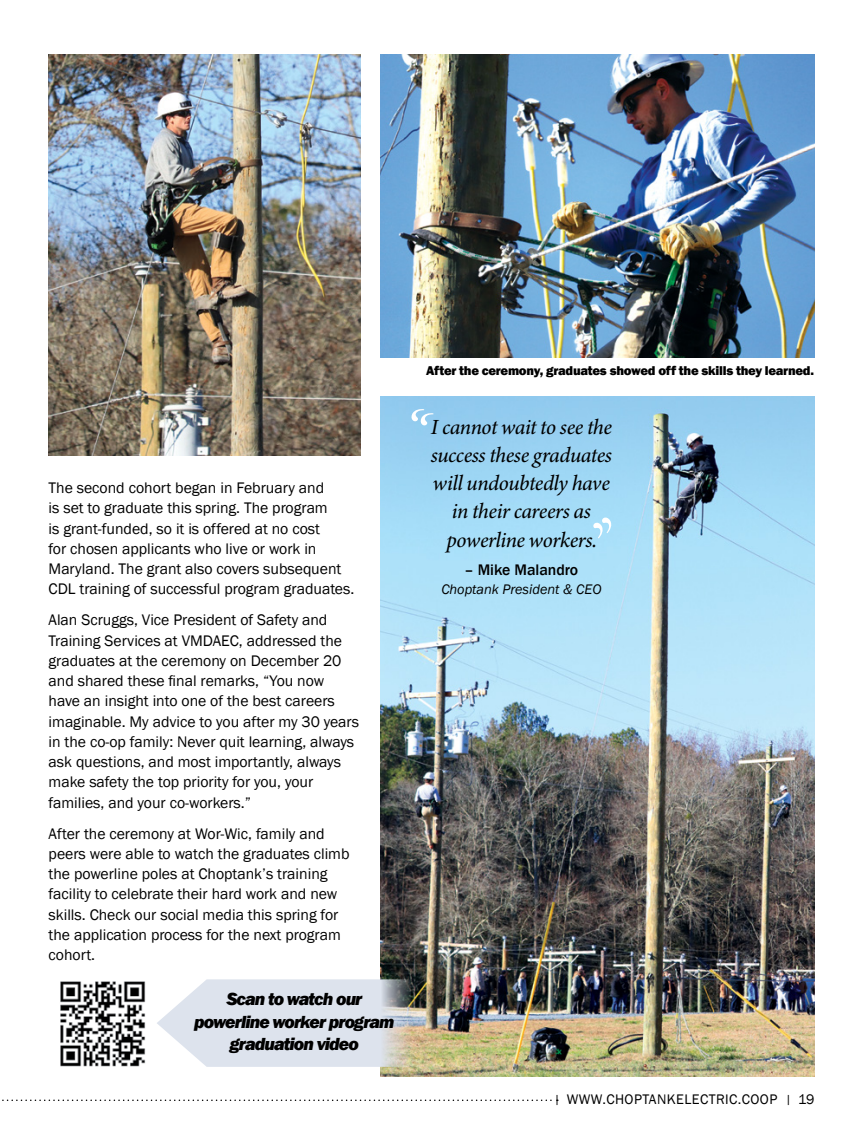
<style>
.page{position:relative;width:864px;height:1134px;background:#fff}
.page>*{position:absolute;margin:0;border:0;box-sizing:border-box;transform-origin:0 0}
.t1{font:italic 21.6px/28.2px "Minion Variable Concept";letter-spacing:-.02em;color:#000;text-align:center}
.t2{font:italic 800 18px/22.5px "Franklin Gothic";letter-spacing:-.05em;color:#000;text-align:center}
.t3{font:15.75px/20.2px "Franklin Gothic";color:#000}
.t4{font:500 15.75px "Franklin Gothic";color:#000}
.t5{font:14.25px "Franklin Gothic";letter-spacing:.03em;color:#000}
.t6{font:italic 14.25px "Franklin Gothic";color:#000}
.t7{font:800 13.2px "Franklin Gothic";letter-spacing:-.02em;color:#000}
.s1{font-size:12px}
</style>
<div class="page">
<img style="left:49px;top:55px;width:311px;height:401px">
<svg style="left:2px;top:1100px;width:556px;height:1px"></svg>
<img style="left:380px;top:55px;width:435px;height:302px">
<img style="left:380px;top:397px;width:435px;height:679px">
<img style="left:60px;top:981px;width:86px;height:86px">
<svg style="left:157px;top:979px;width:254px;height:88px;background:#dce0e7"></svg>
<svg style="left:410px;top:406px;width:24px;height:21px"></svg>
<svg style="left:591px;top:516px;width:24px;height:23px"></svg>
<p class="t3" style="left:49px;top:478px;width:307px">The second cohort began in February and<br>is set to graduate this spring. The program<br>is grant-funded, so it is offered at no cost<br>for chosen applicants who live or work in Maryland. The grant also covers subsequent CDL training of successful program graduates.</p>
<p class="t3" style="left:49px;top:610px;width:312px">Alan Scruggs, Vice President of Safety and Training Services at VMDAEC, addressed the graduates at the ceremony on December 20 and shared these final remarks, “You now have an insight into one of the best careers imaginable. My advice to you after my 30 years in the co-op family: Never quit learning, always ask questions, and most importantly, always make safety the top priority for you, your families, and your co-workers.”</p>
<p class="t3" style="left:49px;top:824px;width:302px">After the ceremony at Wor-Wic, family and peers were able to watch the graduates climb the powerline poles at Choptank’s training facility to celebrate their hard work and new skills. Check our social media this spring for the application process for the next program cohort.</p>
<p class="t2" style="left:194px;top:988px;width:202px">Scan to watch our powerline worker program graduation video</p>
<p class="t7" style="left:426px;top:362px;width:389px">After the ceremony, graduates showed off the skills they learned.</p>
<h1 class="t1" style="left:431px;top:412px;width:183px">I cannot wait to see the success these graduates will undoubtedly have in their careers as powerline workers.</h1>
<p class="t4" style="left:465px;top:560px;width:115px">– Mike Malandro</p>
<p class="t6" style="left:441px;top:580px;width:162px">Choptank President &amp; CEO</p>
<p class="t5" style="left:554px;top:1091px;width:262px"><span class="s1">|</span> WWW.CHOPTANKELECTRIC.COOP <span class="s1">|</span> 19</p>
</div>
